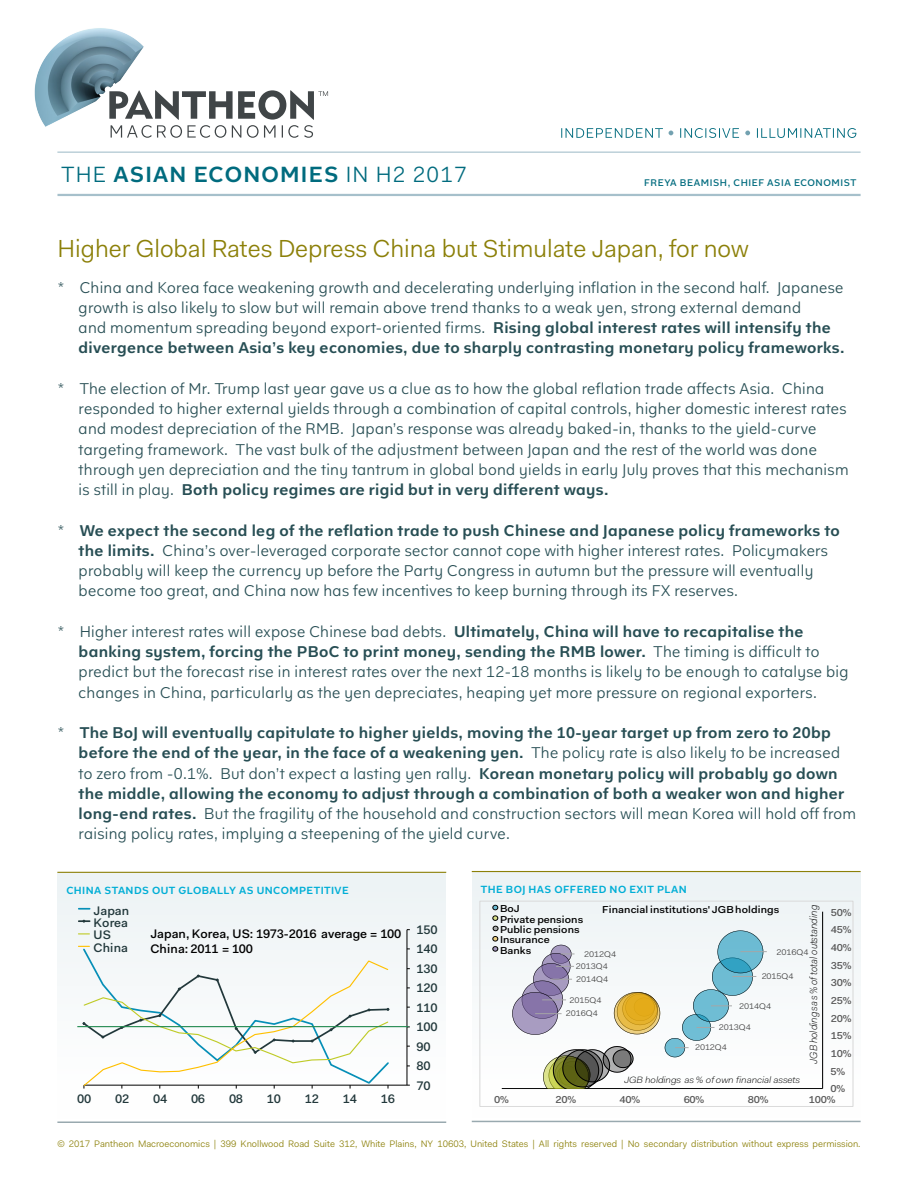
<style>
.page{position:relative;width:918px;height:1188px;background:#fff}
.page>*{position:absolute;margin:0;border:0;box-sizing:border-box;transform-origin:0 0}
.MainHeadline{font:24.75px "Fakt Pro Blond";color:#8c8009}
.t1{font:600 22.2px "Fakt Pro";letter-spacing:.055em;color:#006b7e}
.Year_ahead_bullet_po{font:15.75px/20.2px "Fakt Pro Blond";letter-spacing:.02em;color:#274e54}
.Year_ahead_bullet_po-2{font:600 15.75px/20.2px "Fakt Pro";letter-spacing:.02em;color:#274e54}
.t2{font:500 12.45px/14.7px "Fakt Pro";letter-spacing:-.01em;color:#000}
.t3{font:500 12.45px "Fakt Pro";letter-spacing:-.02em;color:#22383b}
.t4{font:500 12.45px/12.5px "Fakt Pro";letter-spacing:.01em;color:#22383b}
.StatisticHeadline{font:600 10.5px "Fakt Pro";letter-spacing:.04em;color:#00aed6}
.t5{font:italic 300 10.5px "Fakt Pro";letter-spacing:.015em;color:#000;scale:.92 1}
.t6{font:500 10.05px/10.4px "Fakt Pro";letter-spacing:.01em;color:#000;scale:1.08 1}
.t7{font:500 10.05px "Fakt Pro";letter-spacing:-.02em;color:#595959;scale:1.08 1}
.t8{font:500 9.75px "Fakt Pro";letter-spacing:.055em;color:#006b7e}
.t9{font:9.45px "Fakt Pro Blond";color:#8c8009}
.t10{font:italic 300 9.15px "Fakt Pro";letter-spacing:-.005em;color:#000;scale:1.08 1}
.t11{font:8.25px/13px "Fakt Pro Blond";color:#404040;scale:1.08 1}
.s1{font-family:"Fakt Pro Blond";font-weight:400}
.s2{font-family:"Fakt Pro";font-weight:600}
</style>
<div class="page">
<hr style="left:57px;top:152px;width:804px;height:1px;background:#a6c0cb">
<hr style="left:57px;top:194px;width:804px;height:2px;background:#a6c0cb">
<svg style="left:757px;top:128px;width:99px;height:10px"></svg>
<svg style="left:745px;top:131px;width:5px;height:4px"></svg>
<svg style="left:680px;top:128px;width:59px;height:10px"></svg>
<svg style="left:669px;top:131px;width:4px;height:4px"></svg>
<svg style="left:561px;top:128px;width:102px;height:10px"></svg>
<img style="left:34px;top:28px;width:110px;height:99px">
<svg style="left:109px;top:90px;width:219px;height:48px"></svg>
<div style="left:57px;top:872px;width:389px;height:247px;background:linear-gradient(to right,#f3f7f8,#f4f8f9)"></div>
<hr style="left:57px;top:872px;width:389px;height:1px;background:#8c8009">
<hr style="left:57px;top:1121px;width:389px;height:2px;background:#99a9af">
<hr style="left:407px;top:930px;width:1px;height:155px;background:#000">
<hr style="left:84px;top:1085px;width:323px;height:1px;background:#000">
<svg style="left:79px;top:908px;width:11px;height:2px"></svg>
<svg style="left:79px;top:919px;width:11px;height:4px"></svg>
<svg style="left:78px;top:946px;width:312px;height:143px"></svg>
<hr style="left:77px;top:1026px;width:331px;height:1px;background:#248a51">
<div style="left:472px;top:871px;width:389px;height:247px;background:#edf3f5"></div>
<hr style="left:472px;top:871px;width:389px;height:1px;background:#8c8009">
<hr style="left:472px;top:1121px;width:389px;height:1px;background:#99a9af">
<hr style="left:822px;top:912px;width:1px;height:177px;background:#000">
<hr style="left:502px;top:1088px;width:321px;height:1px;background:#000">
<svg style="left:512px;top:931px;width:255px;height:158px"></svg>
<svg style="left:493px;top:905px;width:5px;height:5px"></svg>
<svg style="left:493px;top:916px;width:6px;height:35px"></svg>
<div style="left:480px;top:901px;width:373px;height:206px;border:1px solid #d9d9d9"></div>
<p class="t1" style="left:62px;top:159px;width:407px"><span class="s1">THE</span> ASIAN ECONOMIES <span class="s1">IN H2 2017</span></p>
<p class="t8" style="left:644px;top:176px;width:214px">FREYA BEAMISH, CHIEF ASIA ECONOMIST</p>
<p class="MainHeadline" style="left:57px;top:232px;width:693px">Higher Global Rates Depress China but Stimulate Japan, for now</p>
<p class="Year_ahead_bullet_po" style="left:79px;top:277px;width:767px;text-indent:-21px">* China and Korea face weakening growth and decelerating underlying inflation in the second half. Japanese growth is also likely to slow but will remain above trend thanks to a weak yen, strong external demand<br>and momentum spreading beyond export-oriented firms. <span class="s2">Rising global interest rates will intensify the divergence between Asia’s key economies, due to sharply contrasting monetary policy frameworks.</span></p>
<p class="Year_ahead_bullet_po" style="left:79px;top:378px;width:771px;text-indent:-21px">* The election of Mr. Trump last year gave us a clue as to how the global reflation trade affects Asia. China responded to higher external yields through a combination of capital controls, higher domestic interest rates and modest depreciation of the RMB. Japan’s response was already baked-in, thanks to the yield-curve targeting framework. The vast bulk of the adjustment between Japan and the rest of the world was done through yen depreciation and the tiny tantrum in global bond yields in early July proves that this mechanism is still in play. <span class="s2">Both policy regimes are rigid but in very different ways.</span></p>
<p class="Year_ahead_bullet_po" style="left:79px;top:520px;width:763px;text-indent:-21px">* <span class="s2">We expect the second leg of the reflation trade to push Chinese and Japanese policy frameworks to the limits.</span> China’s over-leveraged corporate sector cannot cope with higher interest rates. Policymakers probably will keep the currency up before the Party Congress in autumn but the pressure will eventually become too great, and China now has few incentives to keep burning through its FX reserves.</p>
<p class="Year_ahead_bullet_po" style="left:79px;top:621px;width:771px;text-indent:-21px">* Higher interest rates will expose Chinese bad debts. <span class="s2">Ultimately, China will have to recapitalise the banking system, forcing the PBoC to print money, sending the RMB lower.</span> The timing is difficult to predict but the forecast rise in interest rates over the next 12-18 months is likely to be enough to catalyse big changes in China, particularly as the yen depreciates, heaping yet more pressure on regional exporters.</p>
<p class="Year_ahead_bullet_po-2" style="left:79px;top:723px;width:779px;text-indent:-21px"><span class="s1">*</span> The BoJ will eventually capitulate to higher yields, moving the 10-year target up from zero to 20bp before the end of the year, in the face of a weakening yen. <span class="s1">The policy rate is also likely to be increased to zero from -0.1%. But don’t expect a lasting yen rally.</span> Korean monetary policy will probably go down the middle, allowing the economy to adjust through a combination of both a weaker won and higher long-end rates. <span class="s1">But the fragility of the household and construction sectors will mean Korea will hold off from raising policy rates, implying a steepening of the yield curve.</span></p>
<p class="StatisticHeadline" style="left:66px;top:884px;width:284px">CHINA STANDS OUT GLOBALLY AS UNCOMPETITIVE</p>
<p class="StatisticHeadline" style="left:481px;top:883px;width:208px">THE BOJ HAS OFFERED NO EXIT PLAN</p>
<p class="t4" style="left:94px;top:904px;width:37px">Japan<br>Korea<br>US<br>China</p>
<p class="t2" style="left:150px;top:927px;width:252px">Japan, Korea, US: 1973-2016 average = 100<br>China: 2011 = 100</p>
<p class="t3" style="left:417px;top:921px;width:22px">150</p>
<p class="t3" style="left:417px;top:941px;width:22px">140</p>
<p class="t3" style="left:417px;top:960px;width:22px">130</p>
<p class="t3" style="left:417px;top:980px;width:22px">120</p>
<p class="t3" style="left:417px;top:999px;width:22px">110</p>
<p class="t3" style="left:417px;top:1019px;width:22px">100</p>
<p class="t3" style="left:416px;top:1038px;width:16px">90</p>
<p class="t3" style="left:416px;top:1058px;width:16px">80</p>
<p class="t3" style="left:416px;top:1077px;width:16px">70</p>
<p class="t6" style="left:500px;top:903px;width:79px">BoJ<br>Private pensions<br>Public pensions<br>Insurance<br>Banks</p>
<p class="t6" style="left:602px;top:904px;width:165px">Financial institutions' JGB holdings</p>
<p class="t5" style="left:807px;top:1064px;width:174px;rotate:-90deg">JGB holdings as % of total outstanding</p>
<p class="t11" style="left:584px;top:948px;width:31px">2012Q4</p>
<p class="t11" style="left:777px;top:945px;width:31px">2016Q4</p>
<p class="t11" style="left:576px;top:960px;width:31px">2013Q4<br>2014Q4</p>
<p class="t11" style="left:566px;top:993px;width:35px;line-height:13.8px;text-align:center">2015Q4<br>2016Q4</p>
<p class="t11" style="left:762px;top:970px;width:31px">2015Q4</p>
<p class="t11" style="left:739px;top:999px;width:31px">2014Q4</p>
<p class="t11" style="left:719px;top:1021px;width:31px">2013Q4</p>
<p class="t11" style="left:695px;top:1041px;width:31px">2012Q4</p>
<p class="t7" style="left:831px;top:905px;width:21px">50%</p>
<p class="t7" style="left:831px;top:923px;width:21px">45%</p>
<p class="t7" style="left:831px;top:941px;width:21px">40%</p>
<p class="t7" style="left:831px;top:958px;width:21px">35%</p>
<p class="t7" style="left:831px;top:976px;width:21px">30%</p>
<p class="t7" style="left:831px;top:994px;width:21px">25%</p>
<p class="t7" style="left:831px;top:1011px;width:21px">20%</p>
<p class="t7" style="left:831px;top:1029px;width:21px">15%</p>
<p class="t7" style="left:831px;top:1047px;width:21px">10%</p>
<p class="t10" style="left:624px;top:1073px;width:165px">JGB holdings as % of own financial assets</p>
<p class="t7" style="left:831px;top:1064px;width:15px">5%</p>
<p class="t7" style="left:831px;top:1082px;width:15px">0%</p>
<p class="t3" style="left:77px;top:1091px;width:16px">00</p>
<p class="t3" style="left:115px;top:1091px;width:16px">02</p>
<p class="t3" style="left:153px;top:1091px;width:16px">04</p>
<p class="t3" style="left:191px;top:1091px;width:16px">06</p>
<p class="t3" style="left:229px;top:1091px;width:16px">08</p>
<p class="t3" style="left:267px;top:1091px;width:16px">10</p>
<p class="t3" style="left:305px;top:1091px;width:16px">12</p>
<p class="t3" style="left:343px;top:1091px;width:16px">14</p>
<p class="t3" style="left:381px;top:1091px;width:16px">16</p>
<p class="t7" style="left:494px;top:1093px;width:15px">0%</p>
<p class="t7" style="left:555px;top:1093px;width:21px">20%</p>
<p class="t7" style="left:620px;top:1093px;width:21px">40%</p>
<p class="t7" style="left:684px;top:1093px;width:21px">60%</p>
<p class="t7" style="left:748px;top:1093px;width:21px">80%</p>
<p class="t7" style="left:809px;top:1093px;width:26px">100%</p>
<p class="t9" style="left:57px;top:1137px;width:805px">© 2017 Pantheon Macroeconomics | 399 Knollwood Road Suite 312, White Plains, NY 10603, United States | All rights reserved | No secondary distribution without express permission.</p>
</div>
